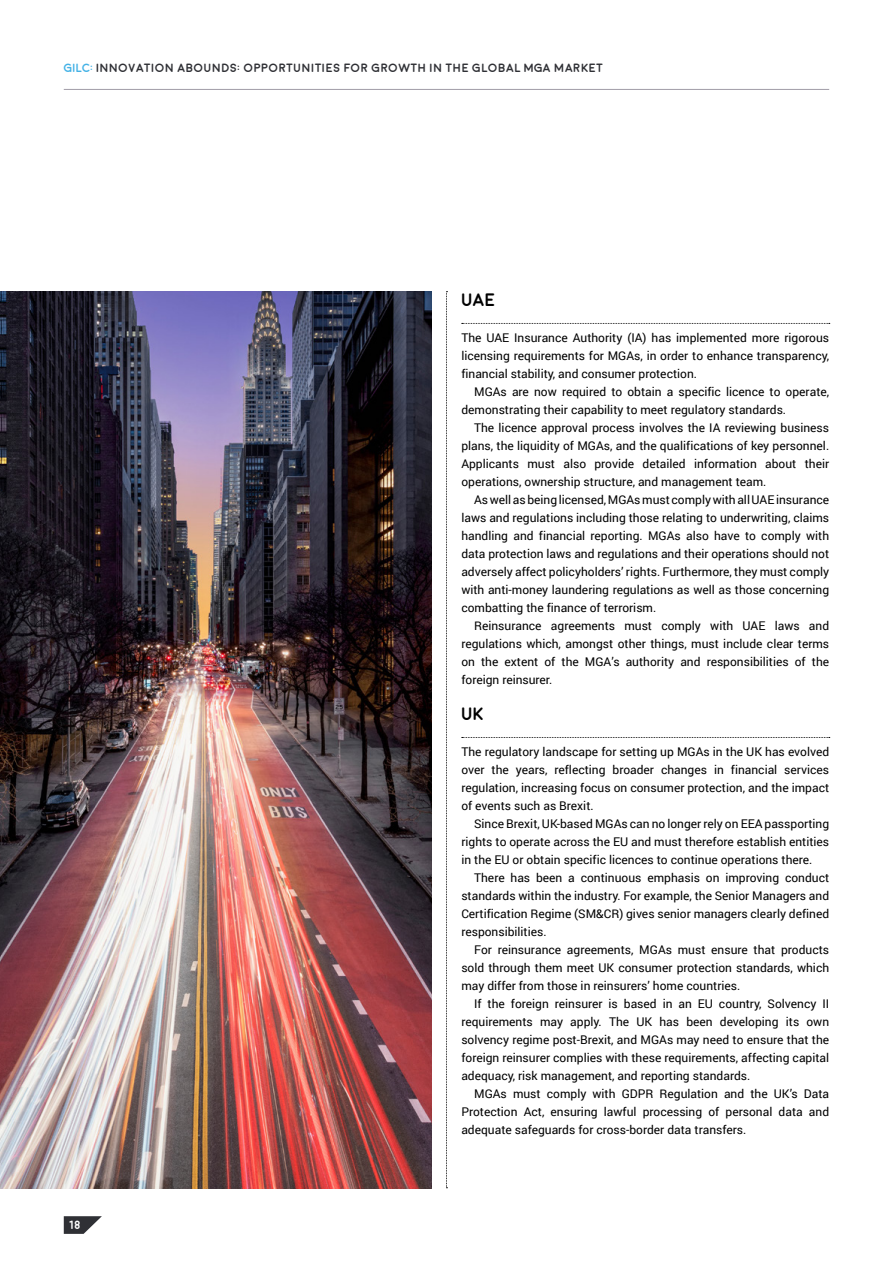
<style>
.page{position:relative;width:893px;height:1263px;background:#fff}
.page>*{position:absolute;margin:0;border:0;box-sizing:border-box;transform-origin:0 0}
.t1{font:700 18px "Moon";color:#000}
.t2{font:12px/18px "Roboto";color:#000;text-align:justify}
.t3{font:700 12px "Moon";color:#2f3035}
.t4{font:700 12px "Moon";color:#fff}
.s1{color:#44b2e6}
</style>
<div class="page">
<img style="left:0;top:291px;width:432px;height:897px">
<svg style="left:446px;top:291px;width:1px;height:897px"></svg>
<svg style="left:64px;top:1216px;width:38px;height:18px"></svg>
<hr style="left:64px;top:89px;width:765px;height:1px;background:#a19da7">
<svg style="left:462px;top:323px;width:368px;height:1px"></svg>
<svg style="left:462px;top:737px;width:368px;height:1px"></svg>
<p class="t3" style="left:64px;top:62px;width:541px"><span class="s1">GILC:</span> INNOVATION ABOUNDS: OPPORTUNITIES FOR GROWTH IN THE GLOBAL MGA MARKET</p>
<p class="t4" style="left:68px;top:1219px;width:14px">18</p>
<h1 class="t1" style="left:461px;top:291px;width:35px">UAE</h1>
<p class="t2" style="left:461px;top:328px;width:369px">The UAE Insurance Authority (IA) has implemented more rigorous licensing requirements for MGAs, in order to enhance transparency, financial stability, and consumer protection.</p>
<p class="t2" style="left:461px;top:382px;width:369px;text-indent:13px">MGAs are now required to obtain a specific licence to operate, demonstrating their capability to meet regulatory standards.</p>
<p class="t2" style="left:461px;top:418px;width:369px;text-indent:13px">The licence approval process involves the IA reviewing business plans, the liquidity of MGAs, and the qualifications of key personnel.<br>Applicants must also provide detailed information about their operations, ownership structure, and management team.</p>
<p class="t2" style="left:461px;top:490px;width:369px;text-indent:13px">As well as being licensed, MGAs must comply with all UAE insurance laws and regulations including those relating to underwriting, claims handling and financial reporting. MGAs also have to comply with data protection laws and regulations and their operations should not adversely affect policyholders’ rights. Furthermore, they must comply with anti-money laundering regulations as well as those concerning combatting the finance of terrorism.</p>
<p class="t2" style="left:461px;top:616px;width:369px;text-indent:13px">Reinsurance agreements must comply with UAE laws and regulations which, amongst other things, must include clear terms on the extent of the MGA’s authority and responsibilities of the foreign reinsurer.</p>
<h1 class="t1" style="left:461px;top:705px;width:24px">UK</h1>
<p class="t2" style="left:461px;top:742px;width:369px">The regulatory landscape for setting up MGAs in the UK has evolved over the years, reflecting broader changes in financial services regulation, increasing focus on consumer protection, and the impact of events such as Brexit.</p>
<p class="t2" style="left:461px;top:814px;width:369px;text-indent:13px">Since Brexit, UK-based MGAs can no longer rely on EEA passporting rights to operate across the EU and must therefore establish entities in the EU or obtain specific licences to continue operations there.</p>
<p class="t2" style="left:461px;top:868px;width:369px;text-indent:13px">There has been a continuous emphasis on improving conduct standards within the industry. For example, the Senior Managers and Certification Regime (SM&amp;CR) gives senior managers clearly defined responsibilities.</p>
<p class="t2" style="left:461px;top:940px;width:369px;text-indent:13px">For reinsurance agreements, MGAs must ensure that products sold through them meet UK consumer protection standards, which may differ from those in reinsurers’ home countries.</p>
<p class="t2" style="left:461px;top:994px;width:369px;text-indent:13px">If the foreign reinsurer is based in an EU country, Solvency II requirements may apply. The UK has been developing its own solvency regime post-Brexit, and MGAs may need to ensure that the foreign reinsurer complies with these requirements, affecting capital adequacy, risk management, and reporting standards.</p>
<p class="t2" style="left:461px;top:1084px;width:369px;text-indent:13px">MGAs must comply with GDPR Regulation and the UK’s Data Protection Act, ensuring lawful processing of personal data and adequate safeguards for cross-border data transfers.</p>
</div>
